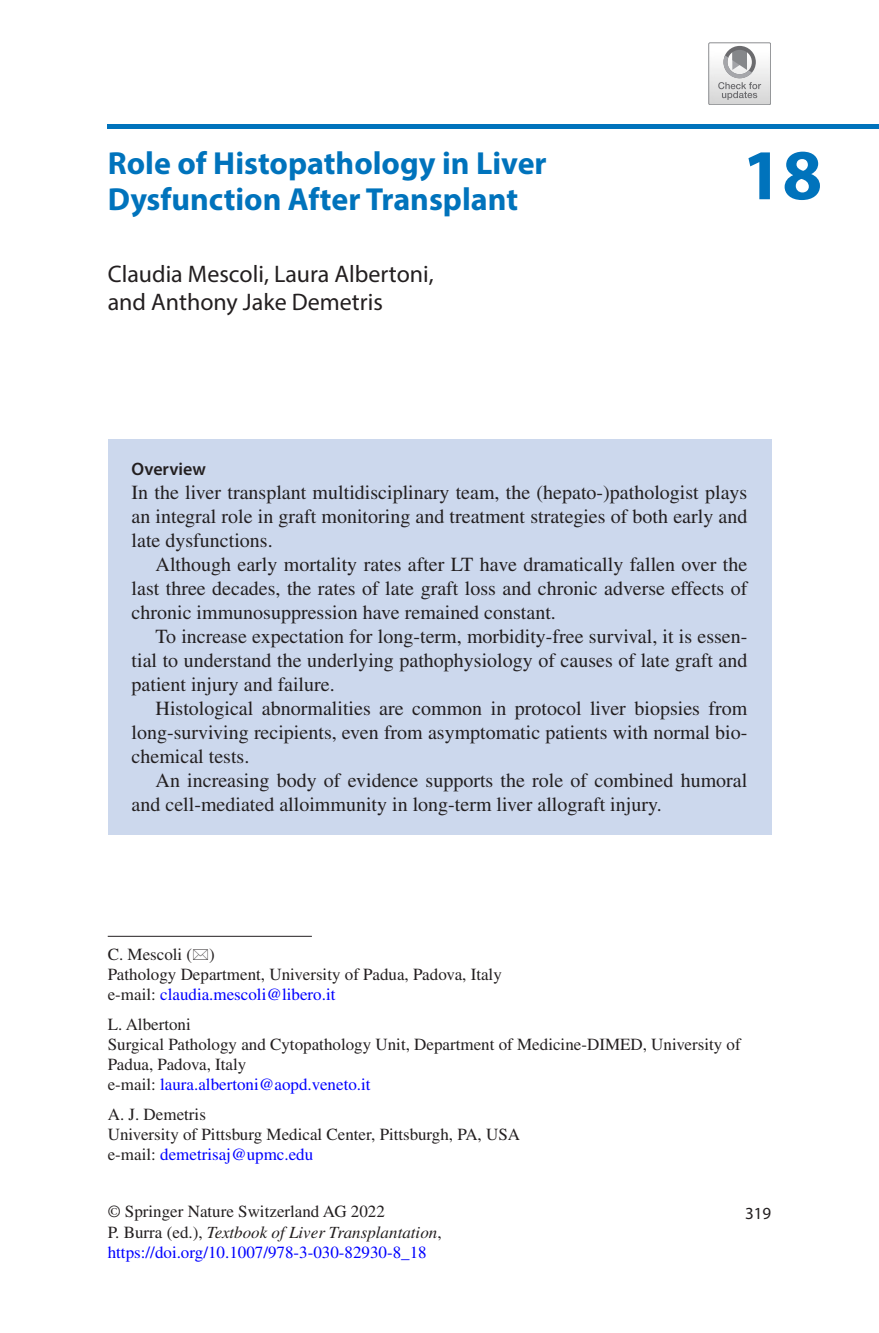
<style>
.page{position:relative;width:879px;height:1333px;background:#fff}
.page>*{position:absolute;margin:0;border:0;box-sizing:border-box;transform-origin:0 0}
.t1{font:700 72px "Myriad Pro";color:#0073bc}
.t2{font:700 32px/36px "Myriad Pro";color:#0073bc}
.t3{font:24px/28px "Myriad Pro";color:#231f20}
.t4{font:20px/24px "Times LT Std";color:#231f20;text-align:justify}
.t5{font:600 18px "Myriad Pro";color:#231f20}
.t6{font:17px/20px "Times LT Std";color:#231f20}
.t7{font:17px/20px "Times LT Std";color:#00f}
.t8{font:17px "Myriad Pro";color:#231f20}
.s1{color:#00f}
.s2{color:#231f20}
.s3{font-style:italic;color:#231f20}
</style>
<div class="page">
<div style="left:708px;top:43px;width:63px;height:62px;border:1px solid #8c8e91"></div>
<svg style="left:718px;top:46px;width:43px;height:54px"></svg>
<hr style="left:108px;top:124px;width:771px;height:4px;background:#0073bc">
<div style="left:108px;top:439px;width:663px;height:396px;background:#ccd8ed"></div>
<hr style="left:108px;top:935px;width:204px;height:1px;background:#231f20">
<h2 class="t2" style="left:108px;top:144px;width:440px">Role of Histopathology in Liver<br>Dysfunction After Transplant</h2>
<p class="t3" style="left:108px;top:259px;width:328px">Claudia Mescoli, Laura Albertoni, and Anthony Jake Demetris</p>
<h1 class="t1" style="left:742px;top:128px;width:81px">18</h1>
<p class="t5" style="left:132px;top:457px;width:76px">Overview</p>
<p class="t4" style="left:132px;top:480px;width:617px">In the liver transplant multidisciplinary team, the (hepato-)pathologist plays an integral role in graft monitoring and treatment strategies of both early and late dysfunctions.</p>
<p class="t4" style="left:132px;top:552px;width:617px;text-indent:24px">Although early mortality rates after LT have dramatically fallen over the last three decades, the rates of late graft loss and chronic adverse effects of chronic immunosuppression have remained constant.</p>
<p class="t4" style="left:132px;top:624px;width:617px;text-indent:24px">To increase expectation for long-term, morbidity-free survival, it is essen&shy;tial to understand the underlying pathophysiology of causes of late graft and patient injury and failure.</p>
<p class="t4" style="left:132px;top:696px;width:617px;text-indent:24px">Histological abnormalities are common in protocol liver biopsies from long-surviving recipients, even from asymptomatic patients with normal bio&shy;chemical tests.</p>
<p class="t4" style="left:132px;top:768px;width:617px;text-indent:24px">An increasing body of evidence supports the role of combined humoral and cell-mediated alloimmunity in long-term liver allograft injury.</p>
<p class="t6" style="left:108px;top:944px;width:396px">C. Mescoli ( )<br>Pathology Department, University of Padua, Padova, Italy e-mail: <span class="s1">claudia.mescoli@libero.it</span></p>
<p class="t6" style="left:108px;top:1014px;width:634px">L. Albertoni<br>Surgical Pathology and Cytopathology Unit, Department of Medicine-DIMED, University of Padua, Padova, Italy<br>e-mail: <span class="s1">laura.albertoni@aopd.veneto.it</span></p>
<p class="t6" style="left:108px;top:1104px;width:414px">A. J. Demetris<br>University of Pittsburg Medical Center, Pittsburgh, PA, USA e-mail: <span class="s1">demetrisaj@upmc.edu</span></p>
<p class="t6" style="left:108px;top:1201px;width:279px">© Springer Nature Switzerland AG 2022</p>
<p class="t8" style="left:745px;top:1202px;width:28px">319</p>
<p class="t7" style="left:108px;top:1221px;width:335px"><span class="s2">P. Burra (ed.),</span> <span class="s3">Textbook of Liver Transplantation</span><span class="s2">, </span>https://doi.org/10.1007/978-3-030-82930-8_18</p>
</div>
